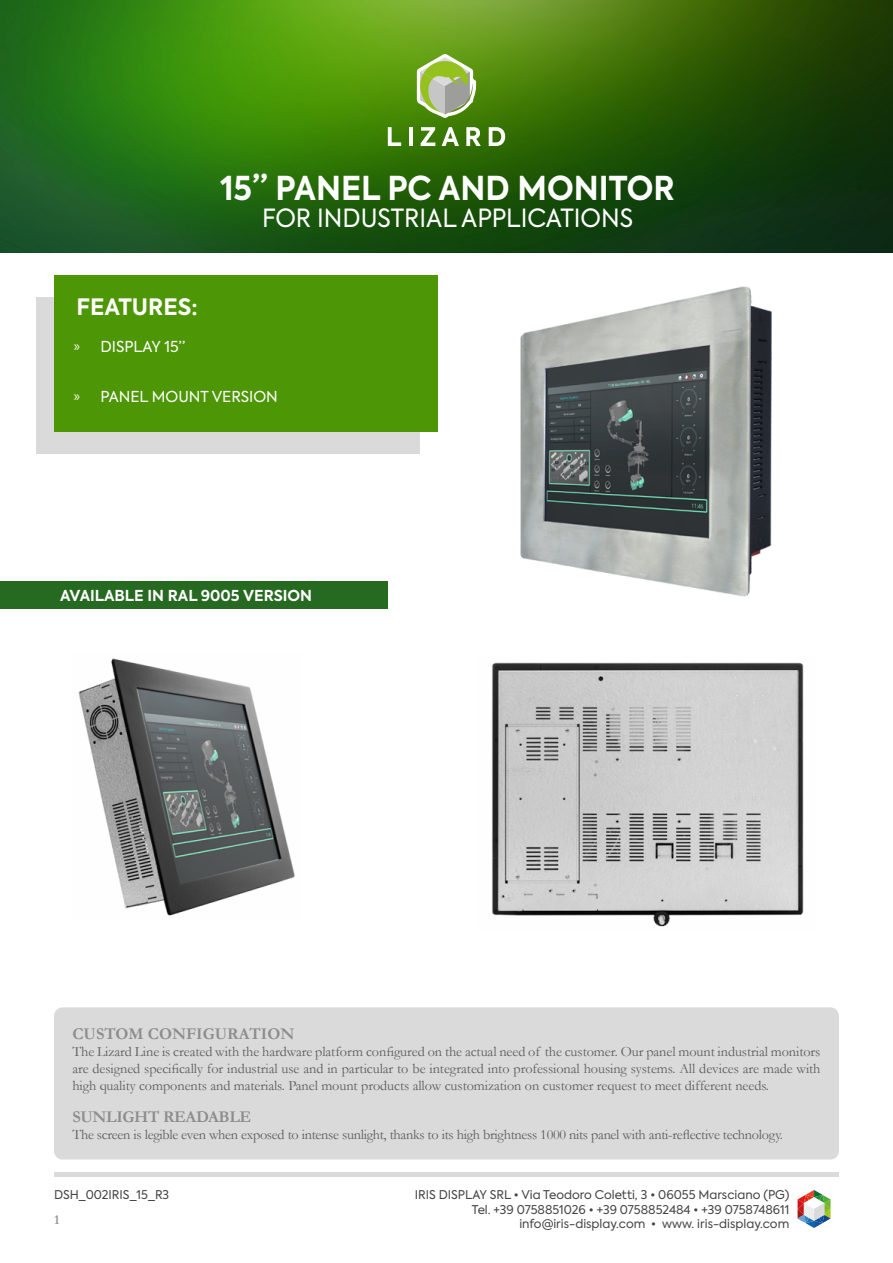
<style>
.page{position:relative;width:893px;height:1263px;background:#fff}
.page>*{position:absolute;margin:0;border:0;box-sizing:border-box;transform-origin:0 0}
.t1{font:700 32.7px "Axiforma";color:#fff;scale:.96 1}
.t2{font:24.9px "Axiforma";color:#fff;scale:.96 1}
.t3{font:700 22.5px "Axiforma";color:#fff}
.t4{font:700 16.5px "Garamond";color:#8d8d8e}
.t5{font:700 16.5px "Garamond";letter-spacing:-.02em;color:#8d8d8e}
.t6{font:15px "Axiforma";color:#fff}
.t7{font:700 15px "Axiforma";color:#fff}
.t8{font:14.25px/17.1px "Garamond";letter-spacing:-.02em;color:#5d5d5c;text-align:justify}
.t9{font:700 13.5px "Garamond";color:#969699}
.t10{font:12px/14.4px "Axiforma";color:#444446;text-align:right}
.s1{font-family:"Myriad Pro"}
</style>
<div class="page">
<div style="left:36px;top:297px;width:383px;height:156px;background:#dadada"></div>
<div style="left:54px;top:276px;width:383px;height:156px;background:#4d9606"></div>
<img style="left:0;top:0;width:893px;height:252px">
<svg style="left:798px;top:1190px;width:32px;height:38px"></svg>
<div style="left:54px;top:1172px;width:785px;height:5px;background:#dadada"></div>
<div style="left:54px;top:1007px;width:785px;height:152px;background:#dadada;border-radius:9px"></div>
<svg style="left:388px;top:127px;width:13px;height:19px"></svg>
<hr style="left:409px;top:127px;width:4px;height:19px;background:#fff">
<svg style="left:421px;top:127px;width:14px;height:19px"></svg>
<svg style="left:442px;top:127px;width:17px;height:19px"></svg>
<svg style="left:466px;top:127px;width:15px;height:19px"></svg>
<svg style="left:489px;top:127px;width:16px;height:19px"></svg>
<svg style="left:417px;top:53px;width:59px;height:65px;background:#a0b972"></svg>
<img style="left:492px;top:662px;width:312px;height:265px">
<img style="left:520px;top:286px;width:252px;height:311px">
<div style="left:0;top:581px;width:388px;height:28px;background:#266920"></div>
<img style="left:78px;top:658px;width:217px;height:258px">
<h1 class="t1" style="left:220px;top:166px;width:475px">15” PANEL PC AND MONITOR</h1>
<h2 class="t2" style="left:262px;top:202px;width:388px">FOR INDUSTRIAL APPLICATIONS</h2>
<h3 class="t3" style="left:76px;top:291px;width:123px">FEATURES:</h3>
<p class="t6" style="left:74px;top:337px;width:113px"><span class="s1">»</span> DISPLAY 15”</p>
<p class="t6" style="left:74px;top:386px;width:206px"><span class="s1">»</span> PANEL MOUNT VERSION</p>
<p class="t7" style="left:60px;top:585px;width:253px">AVAILABLE IN RAL 9005 VERSION</p>
<p class="t4" style="left:72px;top:1022px;width:224px">CUSTOM CONFIGURATION</p>
<p class="t8" style="left:72px;top:1043px;width:750px">The Lizard Line is created with the hardware platform configured on the actual need of the customer. Our panel mount industrial monitors are designed specifically for industrial use and in particular to be integrated into professional housing systems. All devices are made with high quality components and materials. Panel mount products allow customization on customer request to meet different needs.</p>
<p class="t5" style="left:72px;top:1105px;width:180px">SUNLIGHT READABLE</p>
<p class="t8" style="left:72px;top:1125px;width:712px">The screen is legible even when exposed to intense sunlight, thanks to its high brightness 1000 nits panel with anti-reflective technology.</p>
<p class="t10" style="left:415px;top:1188px;width:376px">IRIS DISPLAY SRL • Via Teodoro Coletti, 3 • 06055 Marsciano (PG)<br>Tel. +39 0758851026 • +39 0758852484 • +39 0758748611</p>
<p class="t10" style="left:54px;top:1188px;width:117px">DSH_002IRIS_15_R3</p>
<p class="t9" style="left:54px;top:1211px;width:7px">1</p>
<p class="t10" style="left:519px;top:1217px;width:271px">info@iris-display.com • www. iris-display.com</p>
</div>
